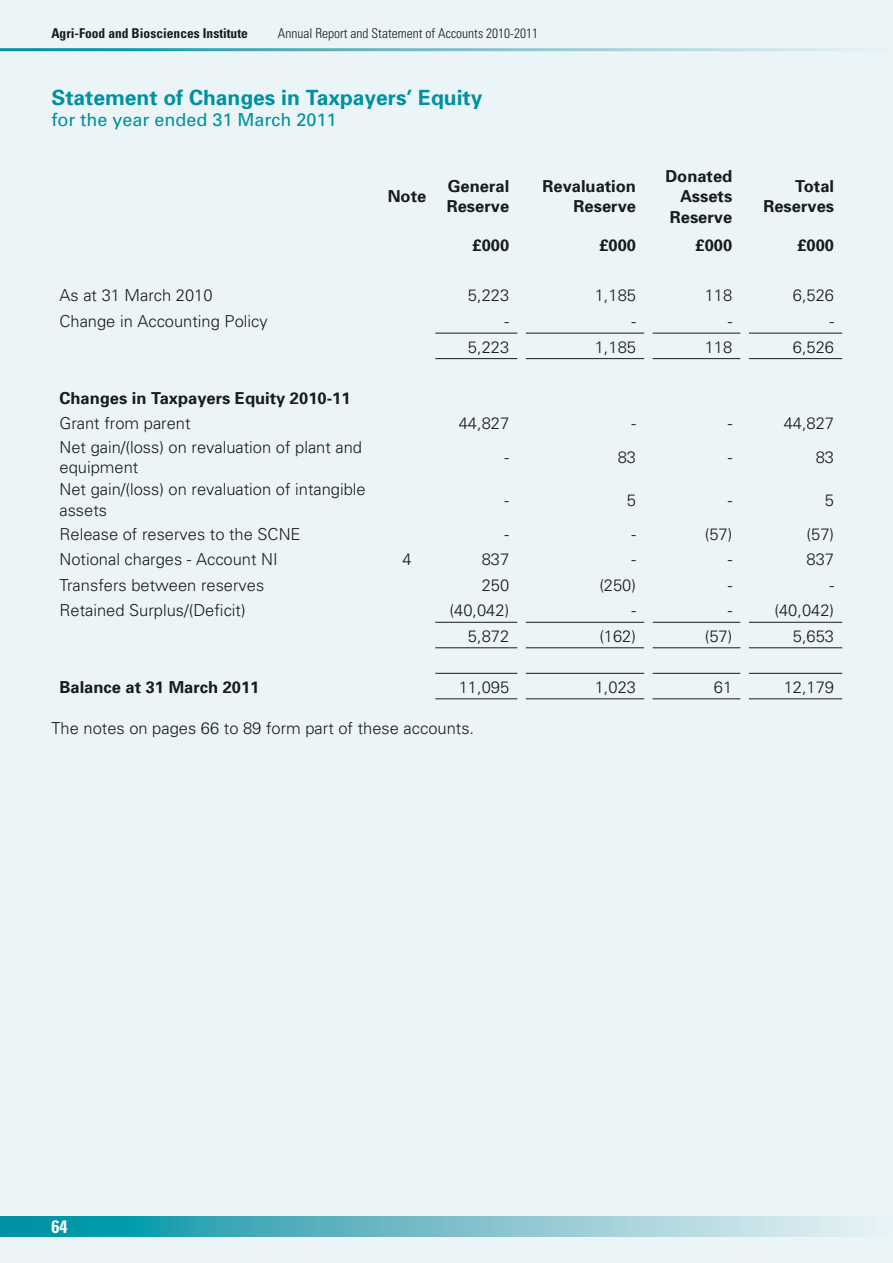
<style>
.page{position:relative;width:893px;height:1263px;background:#ebf5f7}
.page>*{position:absolute;margin:0;border:0;box-sizing:border-box;transform-origin:0 0}
.t1{font:700 21px "Univers";color:#0090a1}
.t2{font:18px "Univers";color:#0090a1}
.t3{font:700 condensed 18px "Univers";color:#fff}
.t4{font:300 16.5px/20.2px "Univers";color:#1a1b1f}
.t5{font:700 16.5px/20.2px "Univers";color:#1a1b1f;text-align:right}
.t6{font:300 condensed 13.5px "Univers";color:#1a1b1f}
.t7{font:700 condensed 13.5px "Univers";color:#1a1b1f}
</style>
<div class="page">
<svg style="left:0;top:1217px;width:855px;height:19px;background:#6fbdc8"></svg>
<hr style="left:0;top:48px;width:893px;height:3px;background:#fff">
<hr style="left:435px;top:333px;width:82px;height:1px;background:#1a1b1f">
<hr style="left:435px;top:358px;width:82px;height:1px;background:#1a1b1f">
<hr style="left:526px;top:333px;width:118px;height:1px;background:#1a1b1f">
<hr style="left:526px;top:358px;width:118px;height:1px;background:#1a1b1f">
<hr style="left:653px;top:333px;width:87px;height:1px;background:#1a1b1f">
<hr style="left:653px;top:358px;width:87px;height:1px;background:#1a1b1f">
<hr style="left:749px;top:333px;width:93px;height:1px;background:#1a1b1f">
<hr style="left:749px;top:358px;width:93px;height:1px;background:#1a1b1f">
<hr style="left:435px;top:622px;width:82px;height:1px;background:#1a1b1f">
<hr style="left:526px;top:622px;width:118px;height:1px;background:#1a1b1f">
<hr style="left:653px;top:622px;width:87px;height:1px;background:#1a1b1f">
<hr style="left:749px;top:622px;width:93px;height:1px;background:#1a1b1f">
<hr style="left:435px;top:647px;width:82px;height:1px;background:#1a1b1f">
<hr style="left:526px;top:647px;width:118px;height:1px;background:#1a1b1f">
<hr style="left:653px;top:647px;width:87px;height:1px;background:#1a1b1f">
<hr style="left:749px;top:647px;width:93px;height:1px;background:#1a1b1f">
<hr style="left:435px;top:673px;width:82px;height:1px;background:#1a1b1f">
<hr style="left:435px;top:698px;width:82px;height:1px;background:#1a1b1f">
<hr style="left:526px;top:673px;width:118px;height:1px;background:#1a1b1f">
<hr style="left:526px;top:698px;width:118px;height:1px;background:#1a1b1f">
<hr style="left:653px;top:673px;width:87px;height:1px;background:#1a1b1f">
<hr style="left:653px;top:698px;width:87px;height:1px;background:#1a1b1f">
<hr style="left:749px;top:673px;width:93px;height:1px;background:#1a1b1f">
<hr style="left:749px;top:698px;width:93px;height:1px;background:#1a1b1f">
<p class="t7" style="left:51px;top:25px;width:198px">Agri-Food and Biosciences Institute</p>
<p class="t6" style="left:278px;top:25px;width:262px">Annual Report and Statement of Accounts 2010-2011</p>
<p class="t1" style="left:51px;top:84px;width:433px">Statement of Changes in Taxpayers’ Equity</p>
<p class="t2" style="left:51px;top:108px;width:287px">for the year ended 31 March 2011</p>
<p class="t5" style="left:388px;top:186px;width:40px">Note</p>
<p class="t5" style="left:447px;top:176px;width:64px;text-align:left">General<br>Reserve</p>
<p class="t5" style="left:542px;top:176px;width:95px">Revaluation<br>Reserve</p>
<p class="t5" style="left:665px;top:166px;width:68px">Donated<br>Assets<br>Reserve</p>
<p class="t5" style="left:763px;top:176px;width:72px">Total<br>Reserves</p>
<p class="t5" style="left:473px;top:234px;width:38px">£000</p>
<p class="t5" style="left:599px;top:234px;width:38px">£000</p>
<p class="t5" style="left:696px;top:234px;width:38px">£000</p>
<p class="t5" style="left:797px;top:234px;width:38px">£000</p>
<p class="t4" style="left:59px;top:285px;width:155px">As at 31 March 2010</p>
<p class="t4" style="left:468px;top:285px;width:43px">5,223</p>
<p class="t4" style="left:595px;top:285px;width:43px">1,185</p>
<p class="t4" style="left:705px;top:285px;width:29px">118</p>
<p class="t4" style="left:793px;top:285px;width:43px">6,526</p>
<p class="t4" style="left:59px;top:311px;width:210px">Change in Accounting Policy</p>
<p class="t4" style="left:505px;top:310px;width:6px">-</p>
<p class="t4" style="left:631px;top:310px;width:6px">-</p>
<p class="t4" style="left:728px;top:310px;width:6px">-</p>
<p class="t4" style="left:829px;top:310px;width:6px">-</p>
<p class="t4" style="left:468px;top:336px;width:43px">5,223</p>
<p class="t4" style="left:595px;top:336px;width:43px">1,185</p>
<p class="t4" style="left:705px;top:336px;width:29px">118</p>
<p class="t4" style="left:793px;top:336px;width:43px">6,526</p>
<p class="t5" style="left:59px;top:387px;width:293px">Changes in Taxpayers Equity 2010-11</p>
<p class="t4" style="left:59px;top:413px;width:133px">Grant from parent</p>
<p class="t4" style="left:459px;top:413px;width:52px">44,827</p>
<p class="t4" style="left:631px;top:413px;width:6px">-</p>
<p class="t4" style="left:728px;top:413px;width:6px">-</p>
<p class="t4" style="left:784px;top:413px;width:52px">44,827</p>
<p class="t4" style="left:59px;top:436px;width:304px">Net gain/(loss) on revaluation of plant and equipment</p>
<p class="t4" style="left:505px;top:447px;width:6px">-</p>
<p class="t4" style="left:618px;top:447px;width:20px">83</p>
<p class="t4" style="left:728px;top:447px;width:6px">-</p>
<p class="t4" style="left:816px;top:447px;width:20px">83</p>
<p class="t4" style="left:59px;top:479px;width:308px">Net gain/(loss) on revaluation of intangible assets</p>
<p class="t4" style="left:505px;top:489px;width:6px">-</p>
<p class="t4" style="left:627px;top:489px;width:11px">5</p>
<p class="t4" style="left:728px;top:489px;width:6px">-</p>
<p class="t4" style="left:825px;top:489px;width:11px">5</p>
<p class="t4" style="left:59px;top:523px;width:243px">Release of reserves to the SCNE</p>
<p class="t4" style="left:505px;top:523px;width:6px">-</p>
<p class="t4" style="left:631px;top:523px;width:6px">-</p>
<p class="t4" style="left:705px;top:523px;width:29px">(57)</p>
<p class="t4" style="left:807px;top:523px;width:29px">(57)</p>
<p class="t4" style="left:59px;top:549px;width:220px">Notional charges - Account NI</p>
<p class="t4" style="left:402px;top:549px;width:11px">4</p>
<p class="t4" style="left:482px;top:549px;width:29px">837</p>
<p class="t4" style="left:631px;top:549px;width:6px">-</p>
<p class="t4" style="left:728px;top:549px;width:6px">-</p>
<p class="t4" style="left:807px;top:549px;width:29px">837</p>
<p class="t4" style="left:60px;top:574px;width:206px">Transfers between reserves</p>
<p class="t4" style="left:482px;top:574px;width:29px">250</p>
<p class="t4" style="left:599px;top:574px;width:38px">(250)</p>
<p class="t4" style="left:728px;top:574px;width:6px">-</p>
<p class="t4" style="left:829px;top:574px;width:6px">-</p>
<p class="t4" style="left:60px;top:600px;width:188px">Retained Surplus/(Deficit)</p>
<p class="t4" style="left:450px;top:599px;width:61px">(40,042)</p>
<p class="t4" style="left:631px;top:599px;width:6px">-</p>
<p class="t4" style="left:728px;top:599px;width:6px">-</p>
<p class="t4" style="left:774px;top:599px;width:61px">(40,042)</p>
<p class="t4" style="left:468px;top:625px;width:43px">5,872</p>
<p class="t4" style="left:599px;top:625px;width:38px">(162)</p>
<p class="t4" style="left:705px;top:625px;width:29px">(57)</p>
<p class="t4" style="left:793px;top:625px;width:43px">5,653</p>
<p class="t5" style="left:60px;top:676px;width:201px">Balance at 31 March 2011</p>
<p class="t4" style="left:459px;top:676px;width:52px">11,095</p>
<p class="t4" style="left:595px;top:676px;width:43px">1,023</p>
<p class="t4" style="left:714px;top:676px;width:20px">61</p>
<p class="t4" style="left:784px;top:676px;width:52px">12,179</p>
<p class="t4" style="left:51px;top:717px;width:424px">The notes on pages 66 to 89 form part of these accounts.</p>
<p class="t3" style="left:51px;top:1215px;width:17px">64</p>
</div>
